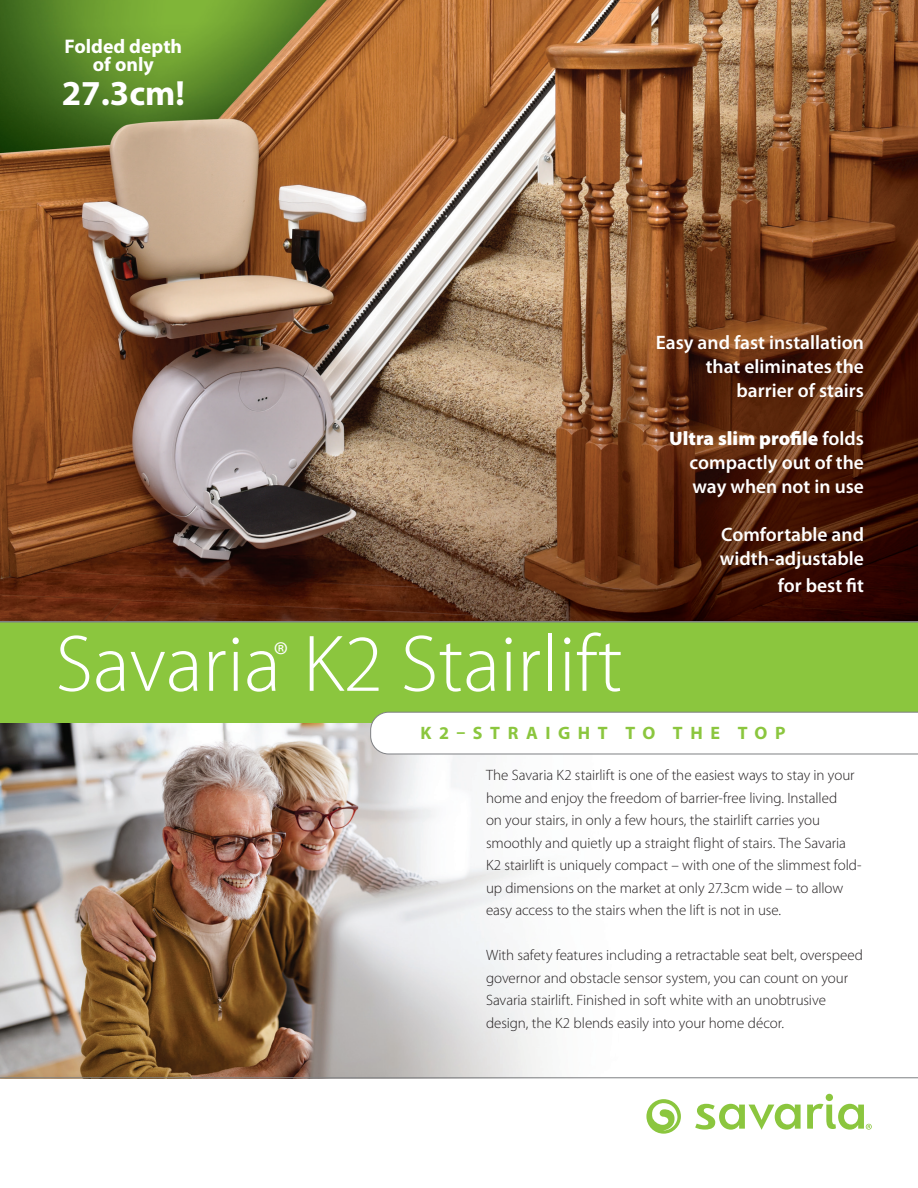
<style>
.page{position:relative;width:918px;height:1188px;background:#fff}
.page>*{position:absolute;margin:0;border:0;box-sizing:border-box;transform-origin:0 0}
.t1{font:300 81px "Myriad Pro";color:#fff}
.t2{font:300 37.8px "Myriad Pro";color:#fff}
.t3{font:700 35.1px "Myriad Pro";color:#fff}
.t4{font:700 19.8px/18.6px "Myriad Pro";color:#fff;text-align:center}
.t5{font:600 19.5px/24px "Myriad Pro";color:#fff;text-align:right}
.t6{font:700 18px "Myriad Pro";letter-spacing:.42em;color:#8bc63e}
.t7{font:300 15px/22.5px "Myriad Pro";color:#231f20}
.s1{font-weight:900}
</style>
<div class="page">
<img style="left:0;top:0;width:918px;height:621px">
<img style="left:0;top:723px;width:646px;height:354px">
<div style="left:0;top:621px;width:918px;height:102px;background:#8bc63e"></div>
<svg style="left:370px;top:712px;width:548px;height:42px"></svg>
<hr style="left:0;top:1077px;width:918px;height:1px;background:#7e8083">
<hr style="left:0;top:621px;width:918px;height:1px;background:#7e8083">
<svg style="left:695px;top:1104px;width:106px;height:26px"></svg>
<svg style="left:646px;top:1099px;width:35px;height:35px"></svg>
<svg style="left:807px;top:1094px;width:65px;height:36px"></svg>
<h3 class="t4" style="left:65px;top:37px;width:119px">Folded depth of only</h3>
<h3 class="t3" style="left:62px;top:73px;width:125px">27.3cm!</h3>
<h3 class="t5" style="left:656px;top:331px;width:210px">Easy and fast installation that eliminates the barrier of stairs</h3>
<h3 class="t5" style="left:690px;top:427px;width:176px;text-align:justify;text-indent:-20px"><span class="s1">Ultra slim profile</span> folds compactly out of the way when not in use</h3>
<h3 class="t5" style="left:720px;top:523px;width:146px;text-align:left">Comfortable and width-adjustable</h3>
<h3 class="t5" style="left:778px;top:574px;width:88px">for best fit</h3>
<h1 class="t1" style="left:56px;top:619px;width:569px">Savaria K2 Stairlift</h1>
<p class="t6" style="left:421px;top:723px;width:366px">K2–STRAIGHT TO THE TOP</p>
<p class="t7" style="left:486px;top:764px;width:377px">The Savaria K2 stairlift is one of the easiest ways to stay in your home and enjoy the freedom of barrier-free living. Installed<br>on your stairs, in only a few hours, the stairlift carries you smoothly and quietly up a straight flight of stairs. The Savaria K2 stairlift is uniquely compact – with one of the slimmest fold&shy;up dimensions on the market at only 27.3cm wide – to allow easy access to the stairs when the lift is not in use.</p>
<p class="t7" style="left:486px;top:944px;width:379px">With safety features including a retractable seat belt, overspeed governor and obstacle sensor system, you can count on your Savaria stairlift. Finished in soft white with an unobtrusive design, the K2 blends easily into your home décor.</p>
<h2 class="t2" style="left:273px;top:634px;width:16px">®</h2>
</div>
